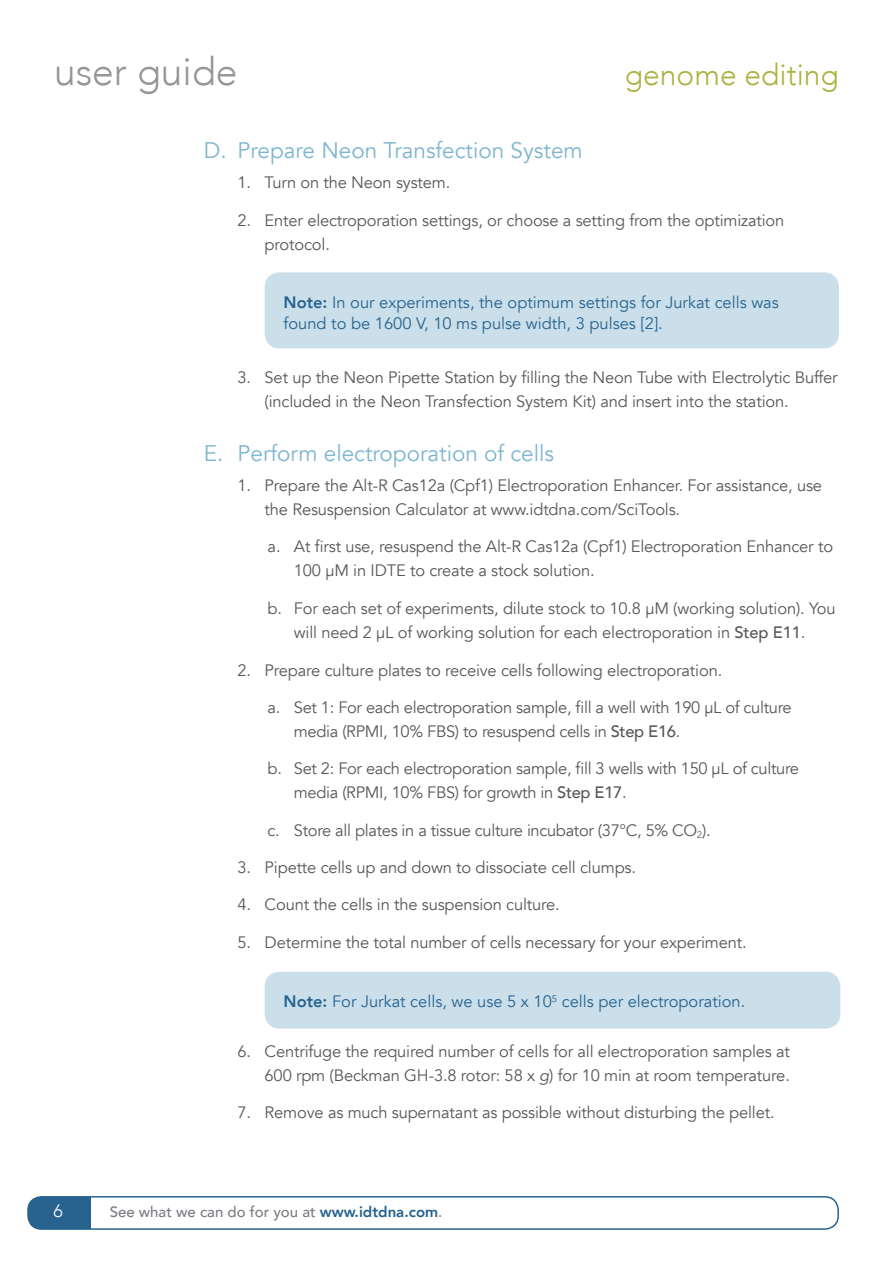
<style>
.page{position:relative;width:893px;height:1263px;background:#fff}
.page>*{position:absolute;margin:0;border:0;box-sizing:border-box;transform-origin:0 0}
.t1{font:300 39px "Avenir";color:#939598}
.t2{font:300 30px "Avenir";color:#aab341}
.t3{font:22.5px "Avenir";color:#7db6ce}
.t4{font:300 18px "Avenir";color:#fff}
.t5{font:16.5px/24px "Avenir";letter-spacing:-.01em;color:#57585a}
.t6{font:16.5px/21px "Avenir";color:#27638f}
.t7{font:500 15px "Avenir";color:#7b7c82}
.s1{font-weight:800}
.s2{font-weight:500}
.s3{font-style:italic}
.s4{font-weight:800;color:#24628f}
</style>
<div class="page">
<div style="left:28px;top:1197px;width:63px;height:32px;background:#28628f"></div>
<div style="left:27px;top:1196px;width:812px;height:34px;border:2px solid #28628f;border-radius:14px"></div>
<div style="left:265px;top:272px;width:574px;height:76px;background:#cbdfeb;border-radius:15px"></div>
<div style="left:265px;top:972px;width:575px;height:57px;background:#cbdfeb;border-radius:15px"></div>
<h1 class="t1" style="left:54px;top:48px;width:185px">user guide</h1>
<h2 class="t2" style="left:625px;top:57px;width:216px">genome editing</h2>
<h2 class="t3" style="left:204px;top:136px;width:380px">D. Prepare Neon Transfection System</h2>
<p class="t5" style="left:238px;top:171px;width:214px">1. Turn on the Neon system.</p>
<p class="t5" style="left:265px;top:208px;width:521px;text-indent:-27px">2. Enter electroporation settings, or choose a setting from the optimization protocol.</p>
<p class="t6" style="left:284px;top:292px;width:497px"><span class="s1">Note:</span> In our experiments, the optimum settings for Jurkat cells was found to be 1600 V, 10 ms pulse width, 3 pulses [2].</p>
<p class="t5" style="left:265px;top:365px;width:574px;text-indent:-27px">3. Set up the Neon Pipette Station by filling the Neon Tube with Electrolytic Buffer (included in the Neon Transfection System Kit) and insert into the station.</p>
<h2 class="t3" style="left:204px;top:439px;width:352px">E. Perform electroporation of cells</h2>
<p class="t5" style="left:265px;top:474px;width:559px;text-indent:-27px">1. Prepare the Alt-R Cas12a (Cpf1) Electroporation Enhancer. For assistance, use the Resuspension Calculator at www.idtdna.com/SciTools.</p>
<p class="t5" style="left:294px;top:535px;width:541px;text-indent:-26px">a. At first use, resuspend the Alt-R Cas12a (Cpf1) Electroporation Enhancer to<br>100 µM in IDTE to create a stock solution.</p>
<p class="t5" style="left:268px;top:597px;width:569px;text-align:center">b. For each set of experiments, dilute stock to 10.8 µM (working solution). You will need 2 µL of working solution for each electroporation in <span class="s2">Step E11</span>.</p>
<p class="t5" style="left:238px;top:658px;width:486px">2. Prepare culture plates to receive cells following electroporation.</p>
<p class="t5" style="left:294px;top:695px;width:499px;text-indent:-26px">a. Set 1: For each electroporation sample, fill a well with 190 µL of culture media (RPMI, 10% FBS) to resuspend cells in <span class="s2">Step E16</span>.</p>
<p class="t5" style="left:294px;top:757px;width:507px;text-indent:-26px">b. Set 2: For each electroporation sample, fill 3 wells with 150 µL of culture media (RPMI, 10% FBS) for growth in <span class="s2">Step E17</span>.</p>
<p class="t5" style="left:268px;top:818px;width:444px">c. Store all plates in a tissue culture incubator (37°C, 5% CO<sub>2</sub>).</p>
<p class="t5" style="left:238px;top:856px;width:400px">3. Pipette cells up and down to dissociate cell clumps.</p>
<p class="t5" style="left:238px;top:893px;width:324px">4. Count the cells in the suspension culture.</p>
<p class="t5" style="left:238px;top:930px;width:511px">5. Determine the total number of cells necessary for your experiment.</p>
<p class="t6" style="left:284px;top:991px;width:463px"><span class="s1">Note:</span> For Jurkat cells, we use 5 x 10<sup>5</sup> cells per electroporation.</p>
<p class="t5" style="left:238px;top:1039px;width:554px;text-align:right">6. Centrifuge the required number of cells for all electroporation samples at<br>600 rpm (Beckman GH-3.8 rotor: 58 x <span class="s3">g</span>) for 10 min at room temperature.</p>
<p class="t5" style="left:238px;top:1101px;width:538px">7. Remove as much supernatant as possible without disturbing the pellet.</p>
<p class="t4" style="left:54px;top:1200px;width:11px">6</p>
<p class="t7" style="left:110px;top:1198px;width:334px">See what we can do for you at <span class="s4">www.idtdna.com</span>.</p>
</div>
